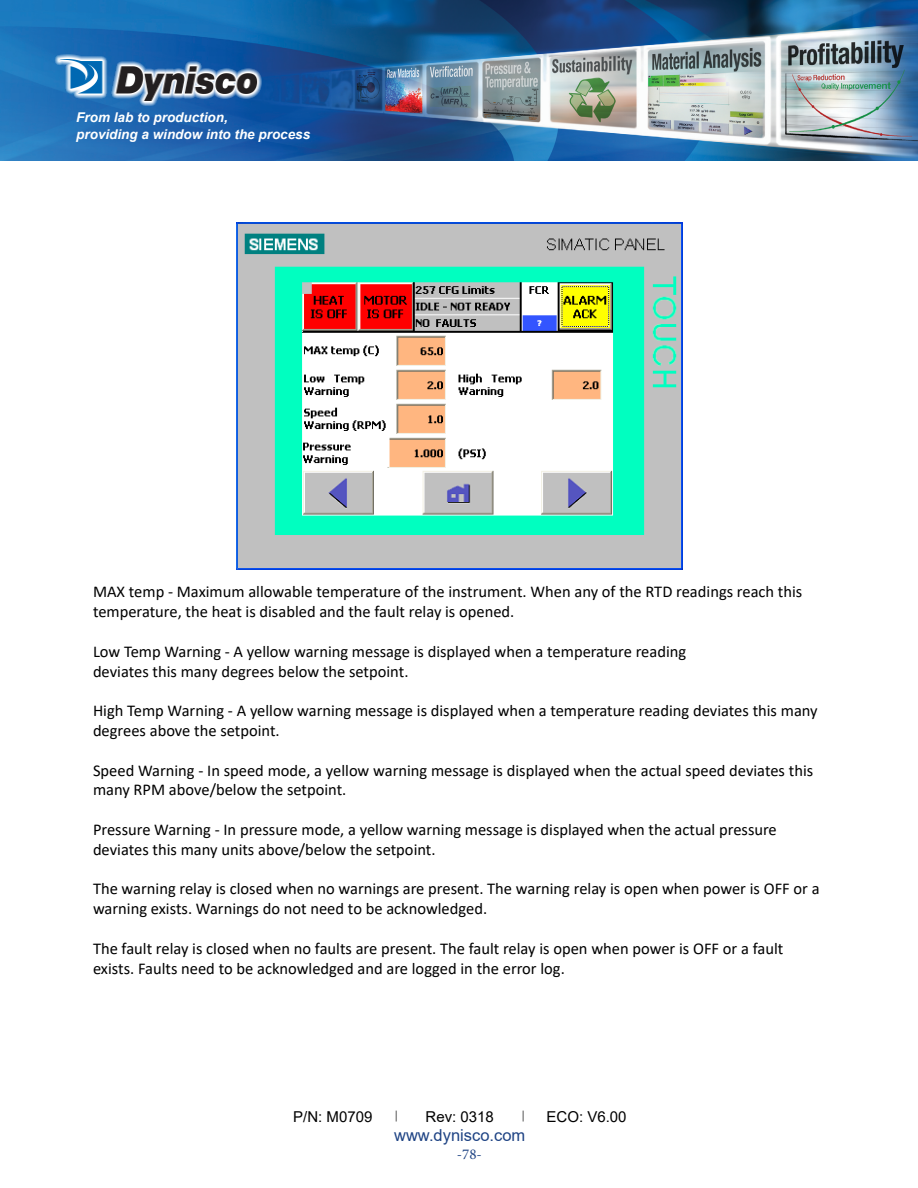
<style>
.page{position:relative;width:918px;height:1188px;background:#fff}
.page>*{position:absolute;margin:0;border:0;box-sizing:border-box;transform-origin:0 0}
.t1{font:16.5px/19.8px "Calibri";color:#000}
.t2{font:16.5px "Arial";color:#1e4384}
.t3{font:15px "Arial";color:#000}
.t4{font:15px "Minion Pro";color:#1e4384}
.t5{font:italic 700 13.5px/17.1px "Arial";color:#fff}
</style>
<div class="page">
<svg style="left:522px;top:1111px;width:2px;height:11px"></svg>
<img style="left:0;top:0;width:918px;height:161px">
<img style="left:237px;top:223px;width:446px;height:347px">
<p class="t5" style="left:76px;top:109px;width:236px">From lab to production,<br>providing a window into the process</p>
<p class="t1" style="left:93px;top:582px;width:711px">MAX temp - Maximum allowable temperature of the instrument. When any of the RTD readings reach this temperature, the heat is disabled and the fault relay is opened.</p>
<p class="t1" style="left:93px;top:641px;width:595px">Low Temp Warning - A yellow warning message is displayed when a temperature reading deviates this many degrees below the setpoint.</p>
<p class="t1" style="left:93px;top:700px;width:726px">High Temp Warning - A yellow warning message is displayed when a temperature reading deviates this many degrees above the setpoint.</p>
<p class="t1" style="left:93px;top:760px;width:722px">Speed Warning - In speed mode, a yellow warning message is displayed when the actual speed deviates this many RPM above/below the setpoint.</p>
<p class="t1" style="left:93px;top:819px;width:685px">Pressure Warning - In pressure mode, a yellow warning message is displayed when the actual pressure deviates this many units above/below the setpoint.</p>
<p class="t1" style="left:93px;top:879px;width:728px">The warning relay is closed when no warnings are present. The warning relay is open when power is OFF or a warning exists. Warnings do not need to be acknowledged.</p>
<p class="t1" style="left:93px;top:938px;width:692px">The fault relay is closed when no faults are present. The fault relay is open when power is OFF or a fault exists. Faults need to be acknowledged and are logged in the error log.</p>
<p class="t3" style="left:293px;top:1106px;width:81px">P/N: M0709</p>
<p class="t3" style="left:426px;top:1106px;width:70px">Rev: 0318</p>
<p class="t3" style="left:547px;top:1106px;width:82px">ECO: V6.00</p>
<p class="t2" style="left:394px;top:1124px;width:133px">www.dynisco.com</p>
<p class="t4" style="left:457px;top:1145px;width:27px">-78-</p>
</div>
